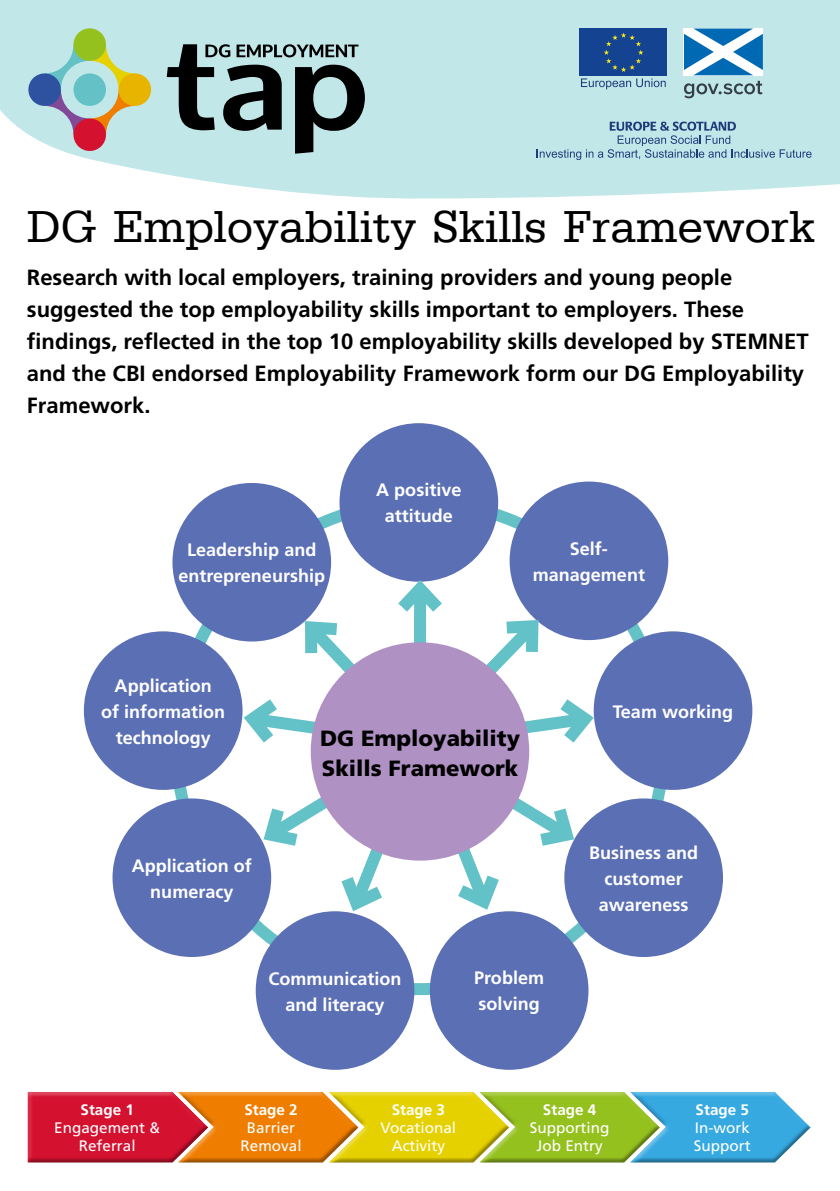
<style>
.page{position:relative;width:840px;height:1191px;background:#fff}
.page>*{position:absolute;margin:0;border:0;box-sizing:border-box;transform-origin:0 0}
.t1{font:46px "URW Egyptienne T";letter-spacing:.01em;color:#000}
.t2{font:700 22px/32px "Frutiger";color:#000}
.t3{font:900 22px/30px "Frutiger";color:#000}
.t4{font:700 18px/26px "Frutiger";color:#fff;text-align:center}
.t5{font:15.2px/18.2px "Frutiger";color:#fff;text-align:center}
.t6{font:700 15.2px "Frutiger";color:#fff}
</style>
<div class="page">
<svg style="left:0;top:0;width:839px;height:199px;background:#c7e9eb"></svg>
<div style="left:27px;top:1123px;width:184px;height:40px;background:#000;opacity:.35"></div>
<svg style="left:27px;top:1091px;width:783px;height:71px;background:#bc834f"></svg>
<div style="left:478px;top:1089px;width:184px;height:74px;background:#fff;opacity:.35"></div>
<div style="left:478px;top:1095px;width:184px;height:68px;background:#000;opacity:.35"></div>
<svg style="left:683px;top:75px;width:79px;height:1px"></svg>
<div style="left:579px;top:29px;width:87px;height:47px;background:#134391"></div>
<svg style="left:604px;top:33px;width:39px;height:39px"></svg>
<svg style="left:536px;top:122px;width:275px;height:38px;background:#a9cdd8"></svg>
<svg style="left:580px;top:78px;width:50px;height:11px"></svg>
<svg style="left:636px;top:78px;width:29px;height:9px"></svg>
<svg style="left:683px;top:28px;width:79px;height:47px"></svg>
<svg style="left:683px;top:81px;width:79px;height:17px"></svg>
<svg style="left:167px;top:44px;width:198px;height:110px;background:#748b8c"></svg>
<svg style="left:27px;top:27px;width:126px;height:126px;background:#b5c7b7"></svg>
<div style="left:429px;top:911px;width:159px;height:158px;background:#5b6fb4;border-radius:50%"></div>
<div style="left:84px;top:631px;width:158px;height:159px;background:#5b6fb4;border-radius:50%"></div>
<div style="left:112px;top:798px;width:159px;height:159px;background:#5b6fb4;border-radius:50%"></div>
<div style="left:255px;top:911px;width:159px;height:158px;background:#5b6fb4;border-radius:50%"></div>
<div style="left:172px;top:483px;width:159px;height:158px;background:#5b6fb4;border-radius:50%"></div>
<div style="left:339px;top:423px;width:159px;height:159px;background:#5b6fb4;border-radius:50%"></div>
<div style="left:509px;top:481px;width:159px;height:159px;background:#5b6fb4;border-radius:50%"></div>
<div style="left:593px;top:631px;width:159px;height:159px;background:#5b6fb4;border-radius:50%"></div>
<div style="left:564px;top:798px;width:158px;height:159px;background:#5b6fb4;border-radius:50%"></div>
<svg style="left:235px;top:571px;width:367px;height:348px"></svg>
<div style="left:310px;top:642px;width:219px;height:218px;background:#b091c3;border-radius:50%"></div>
<h1 class="t1" style="left:27px;top:200px;width:789px">DG Employability Skills Framework</h1>
<p class="t2" style="left:27px;top:261px;width:782px">Research with local employers, training providers and young people suggested the top employability skills important to employers. These findings, reflected in the top 10 employability skills developed by STEMNET and the CBI endorsed Employability Framework form our DG Employability Framework.</p>
<p class="t4" style="left:178px;top:537px;width:148px">Leadership and entrepreneurship</p>
<p class="t4" style="left:376px;top:477px;width:87px">A positive attitude</p>
<p class="t4" style="left:532px;top:535px;width:114px">Self&shy;management</p>
<p class="t4" style="left:101px;top:672px;width:126px">Application<br>of information technology</p>
<p class="t4" style="left:132px;top:852px;width:122px">Application of numeracy</p>
<p class="t3" style="left:320px;top:723px;width:201px">DG Employability<br>Skills Framework</p>
<p class="t4" style="left:612px;top:698px;width:122px">Team working</p>
<p class="t4" style="left:588px;top:839px;width:110px">Business and customer awareness</p>
<p class="t6" style="left:80px;top:1100px;width:55px">Stage 1</p>
<p class="t5" style="left:54px;top:1118px;width:107px">Engagement &amp;<br>Referral</p>
<p class="t4" style="left:268px;top:965px;width:135px">Communication and literacy</p>
<p class="t4" style="left:474px;top:965px;width:71px;text-align:left">Problem solving</p>
<p class="t6" style="left:244px;top:1100px;width:55px">Stage 2</p>
<p class="t5" style="left:240px;top:1118px;width:62px">Barrier<br>Removal</p>
<p class="t6" style="left:391px;top:1100px;width:55px">Stage 3</p>
<p class="t5" style="left:380px;top:1118px;width:77px">Vocational<br>Activity</p>
<p class="t6" style="left:542px;top:1100px;width:55px">Stage 4</p>
<p class="t5" style="left:529px;top:1118px;width:81px">Supporting<br>Job Entry</p>
<p class="t6" style="left:695px;top:1100px;width:55px">Stage 5</p>
<p class="t5" style="left:693px;top:1118px;width:58px;text-align:left">In-work<br>Support</p>
</div>
